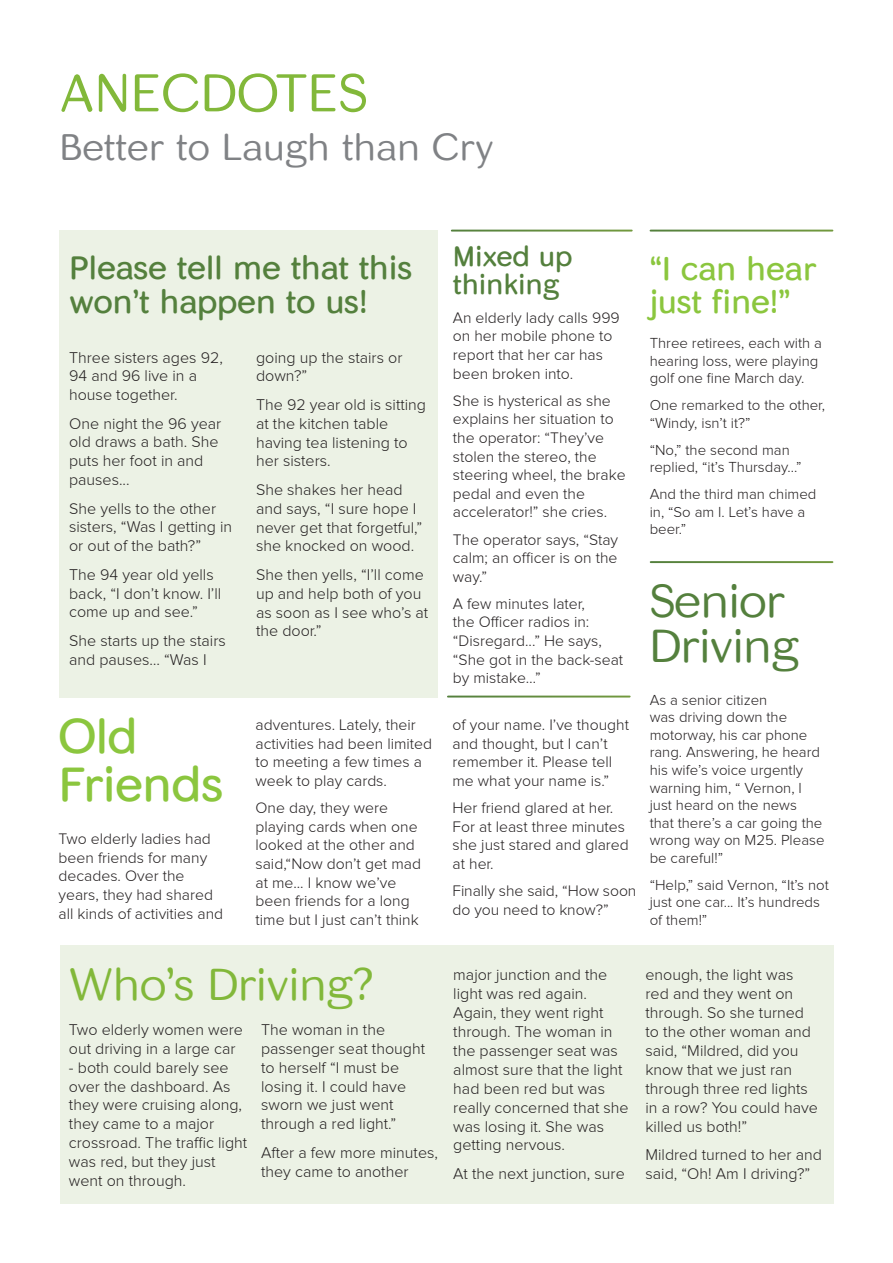
<style>
.page{position:relative;width:893px;height:1263px;background:#fff}
.page>*{position:absolute;margin:0;border:0;box-sizing:border-box;transform-origin:0 0}
.t1{font:51.6px "Skirt Lt";color:#82b83a}
.t2{font:46.5px/48px "Skirt Rg";letter-spacing:-.02em;color:#8bc63e}
.t3{font:45px/45px "Skirt Lt";letter-spacing:-.02em;color:#54803d}
.t4{font:43.5px "Skirt Lt";letter-spacing:-.015em;color:#82b83a}
.t5{font:36px "Skirt Lt";color:#808285}
.t6{font:31.5px/34.5px "Skirt Rg";letter-spacing:-.01em;color:#54803d}
.t7{font:31.5px/33px "Skirt Rg";letter-spacing:-.01em;color:#8bc63e}
.t8{font:27px/28.5px "Skirt Rg";letter-spacing:-.01em;color:#54803d}
.t9{font:300 16.05px/18.9px "Proxima Nova";color:#231f20}
.t10{font:300 15.75px/18.6px "Proxima Nova";color:#231f20}
.t11{font:300 15px/17.5px "Proxima Nova";color:#231f20}
</style>
<div class="page">
<div style="left:59px;top:230px;width:378px;height:467px;background:#ecf2e5"></div>
<div style="left:60px;top:945px;width:773px;height:258px;background:#ecf2e5"></div>
<h1 class="t1" style="left:60px;top:61px;width:310px">ANECDOTES</h1>
<h3 class="t5" style="left:60px;top:125px;width:436px">Better to Laugh than Cry</h3>
<h3 class="t6" style="left:69px;top:250px;width:345px">Please tell me that this won’t happen to us!</h3>
<p class="t9" style="left:69px;top:348px;width:155px">Three sisters ages 92,<br>94 and 96 live in a house together.</p>
<p class="t9" style="left:69px;top:414px;width:154px">One night the 96 year old draws a bath. She puts her foot in and pauses...</p>
<p class="t9" style="left:69px;top:499px;width:165px">She yells to the other sisters, “Was I getting in or out of the bath?”</p>
<p class="t9" style="left:69px;top:565px;width:154px">The 94 year old yells back, “I don’t know. I’ll come up and see.”</p>
<p class="t9" style="left:69px;top:632px;width:158px">She starts up the stairs and pauses… “Was I</p>
<h2 class="t2" style="left:59px;top:712px;width:166px">Old<br>Friends</h2>
<p class="t10" style="left:59px;top:830px;width:166px">Two elderly ladies had been friends for many decades. Over the years, they had shared all kinds of activities and</p>
<p class="t9" style="left:256px;top:348px;width:148px">going up the stairs or down?”</p>
<p class="t9" style="left:256px;top:396px;width:172px">The 92 year old is sitting at the kitchen table having tea listening to her sisters.</p>
<p class="t9" style="left:256px;top:481px;width:168px">She shakes her head and says, “I sure hope I never get that forgetful,” she knocked on wood.</p>
<p class="t9" style="left:256px;top:566px;width:174px">She then yells, “I’ll come up and help both of you as soon as I see who’s at the door.”</p>
<p class="t10" style="left:256px;top:716px;width:178px">adventures. Lately, their activities had been limited to meeting a few times a week to play cards.</p>
<p class="t10" style="left:256px;top:799px;width:167px">One day, they were playing cards when one looked at the other and said,“Now don’t get mad at me... I know we’ve been friends for a long time but I just can’t think</p>
<h3 class="t4" style="left:69px;top:958px;width:306px">Who’s Driving?</h3>
<p class="t9" style="left:69px;top:1021px;width:176px">Two elderly women were out driving in a large car</p>
<p class="t9" style="left:69px;top:1058px;width:180px">- both could barely see over the dashboard. As they were cruising along, they came to a major crossroad. The traffic light was red, but they just went on through.</p>
<p class="t9" style="left:261px;top:1021px;width:165px">The woman in the passenger seat thought to herself “I must be losing it. I could have sworn we just went through a red light.”</p>
<p class="t9" style="left:261px;top:1143px;width:178px">After a few more minutes, they came to another</p>
<h3 class="t8" style="left:453px;top:242px;width:121px">Mixed up thinking</h3>
<p class="t10" style="left:453px;top:309px;width:168px">An elderly lady calls 999 on her mobile phone to report that her car has been broken into.</p>
<p class="t10" style="left:453px;top:392px;width:174px">She is hysterical as she explains her situation to the operator: “They’ve stolen the stereo, the steering wheel, the brake pedal and even the accelerator!” she cries.</p>
<p class="t10" style="left:453px;top:531px;width:167px;text-align:justify">The operator says, “Stay calm; an officer is on the way.”</p>
<p class="t10" style="left:453px;top:595px;width:172px">A few minutes later,<br>the Officer radios in: “Disregard...” He says, “She got in the back-seat by mistake…”</p>
<p class="t10" style="left:453px;top:716px;width:178px">of your name. I’ve thought and thought, but I can’t remember it. Please tell me what your name is.”</p>
<p class="t10" style="left:453px;top:799px;width:178px">Her friend glared at her.<br>For at least three minutes she just stared and glared at her.</p>
<p class="t10" style="left:453px;top:882px;width:185px">Finally she said, “How soon do you need to know?”</p>
<h3 class="t7" style="left:650px;top:253px;width:169px">“I can hear just fine!”</h3>
<p class="t11" style="left:650px;top:335px;width:174px">Three retirees, each with a hearing loss, were playing golf one fine March day.</p>
<p class="t11" style="left:650px;top:397px;width:177px">One remarked to the other, “Windy, isn’t it?”</p>
<p class="t11" style="left:650px;top:441px;width:153px">“No,” the second man replied, “it’s Thursday...”</p>
<p class="t11" style="left:650px;top:486px;width:168px">And the third man chimed in, “So am I. Let’s have a beer.”</p>
<h3 class="t3" style="left:650px;top:577px;width:151px">Senior<br>Driving</h3>
<p class="t11" style="left:650px;top:692px;width:176px">As a senior citizen<br>was driving down the motorway, his car phone rang. Answering, he heard his wife’s voice urgently warning him, “ Vernon, I just heard on the news that there’s a car going the wrong way on M25. Please be careful!”</p>
<p class="t11" style="left:650px;top:876px;width:181px">“Help,” said Vernon, “It’s not just one car... It’s hundreds of them!”</p>
<p class="t9" style="left:453px;top:966px;width:177px">major junction and the light was red again.<br>Again, they went right through. The woman in the passenger seat was almost sure that the light had been red but was really concerned that she was losing it. She was getting nervous.</p>
<p class="t9" style="left:453px;top:1164px;width:173px">At the next junction, sure</p>
<p class="t9" style="left:645px;top:966px;width:174px">enough, the light was red and they went on through. So she turned to the other woman and said, “Mildred, did you know that we just ran through three red lights in a row? You could have killed us both!”</p>
<p class="t9" style="left:645px;top:1146px;width:178px">Mildred turned to her and said, “Oh! Am I driving?”</p>
</div>
